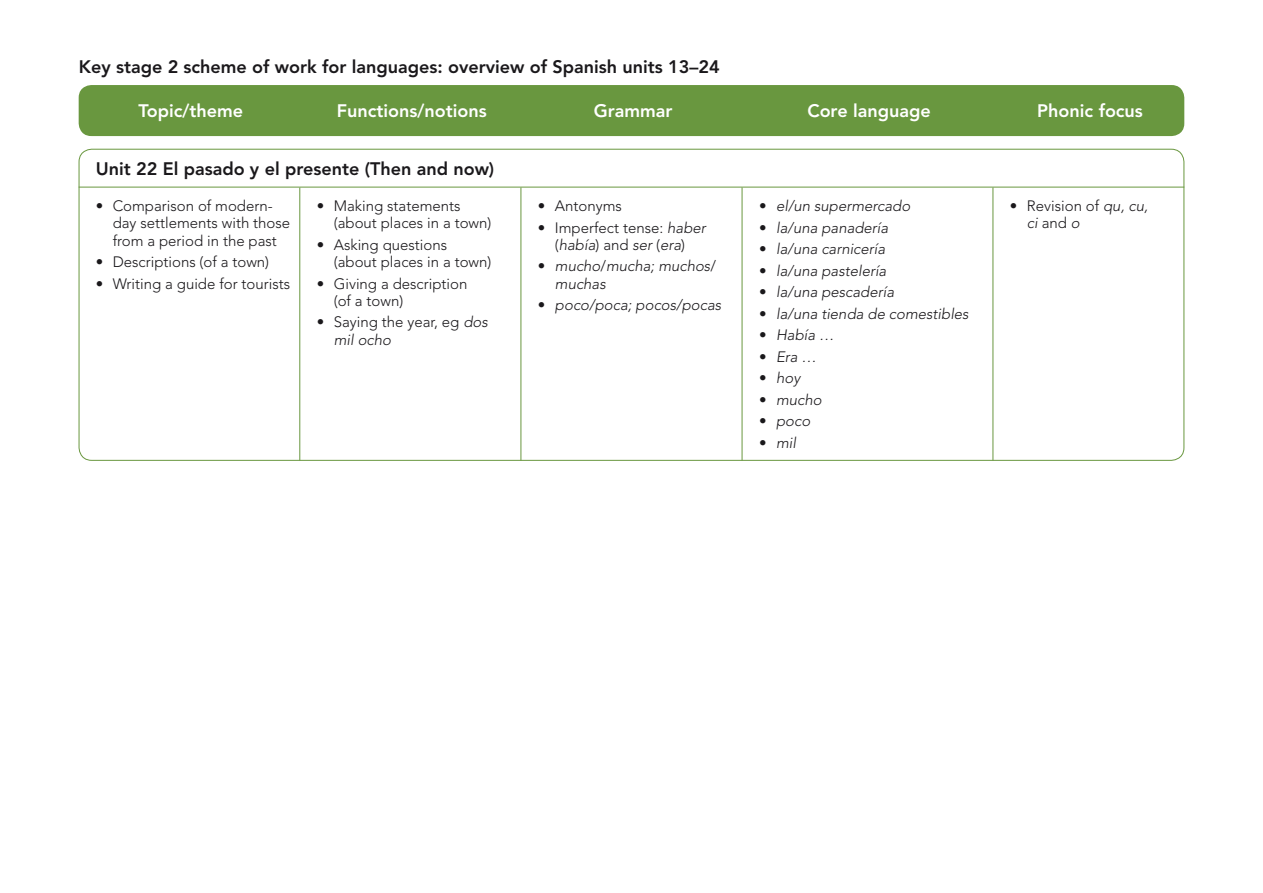
<style>
.page{position:relative;width:1263px;height:893px;background:#fff}
.page>*{position:absolute;margin:0;border:0;box-sizing:border-box;transform-origin:0 0}
.t1{font:800 18px "Avenir LT Std";color:#1a181b}
.t2{font:800 18px "Avenir LT Std";color:#fff}
.t3{font:300 15px/17.2px "Avenir LT Std";color:#1a181b}
.t4{font:italic 300 15px/17.2px "Avenir LT Std";color:#1a181b}
.s1{font-style:italic}
.s2{font-style:normal}
</style>
<div class="page">
<div style="left:79px;top:85px;width:1105px;height:51px;background:#69973f;border-radius:13px"></div>
<hr style="left:79px;top:187px;width:221px;height:1px;background:#69973f">
<hr style="left:300px;top:187px;width:221px;height:1px;background:#69973f">
<hr style="left:299px;top:187px;width:1px;height:273px;background:#69973f">
<hr style="left:521px;top:187px;width:221px;height:1px;background:#69973f">
<hr style="left:520px;top:187px;width:1px;height:273px;background:#69973f">
<hr style="left:742px;top:187px;width:251px;height:1px;background:#69973f">
<hr style="left:742px;top:187px;width:1px;height:273px;background:#69973f">
<hr style="left:993px;top:187px;width:191px;height:1px;background:#69973f">
<hr style="left:992px;top:187px;width:1px;height:273px;background:#69973f">
<svg style="left:94px;top:149px;width:402px;height:216px"></svg>
<div style="left:537px;top:202px;width:9px;height:8px;border:3px solid #fff;border-radius:50%"></div>
<div style="left:537px;top:223px;width:9px;height:9px;border:3px solid #fff;border-radius:50%"></div>
<div style="left:537px;top:262px;width:9px;height:8px;border:3px solid #fff;border-radius:50%"></div>
<svg style="left:551px;top:187px;width:174px;height:1px"></svg>
<div style="left:537px;top:301px;width:9px;height:8px;border:3px solid #fff;border-radius:50%"></div>
<div style="left:759px;top:202px;width:8px;height:8px;border:3px solid #fff;border-radius:50%"></div>
<div style="left:759px;top:223px;width:8px;height:9px;border:3px solid #fff;border-radius:50%"></div>
<div style="left:759px;top:245px;width:8px;height:8px;border:3px solid #fff;border-radius:50%"></div>
<div style="left:759px;top:266px;width:8px;height:9px;border:3px solid #fff;border-radius:50%"></div>
<div style="left:759px;top:288px;width:8px;height:8px;border:3px solid #fff;border-radius:50%"></div>
<div style="left:759px;top:309px;width:8px;height:9px;border:3px solid #fff;border-radius:50%"></div>
<div style="left:759px;top:331px;width:8px;height:8px;border:3px solid #fff;border-radius:50%"></div>
<div style="left:759px;top:352px;width:8px;height:9px;border:3px solid #fff;border-radius:50%"></div>
<div style="left:759px;top:374px;width:8px;height:8px;border:3px solid #fff;border-radius:50%"></div>
<div style="left:759px;top:395px;width:8px;height:9px;border:3px solid #fff;border-radius:50%"></div>
<div style="left:759px;top:417px;width:8px;height:8px;border:3px solid #fff;border-radius:50%"></div>
<svg style="left:773px;top:186px;width:199px;height:2px"></svg>
<div style="left:759px;top:438px;width:8px;height:9px;border:3px solid #fff;border-radius:50%"></div>
<div style="left:1009px;top:202px;width:9px;height:8px;border:3px solid #fff;border-radius:50%"></div>
<p class="t1" style="left:79px;top:56px;width:643px">Key stage 2 scheme of work for languages: overview of Spanish units 13–24</p>
<p class="t2" style="left:138px;top:100px;width:106px">Topic/theme</p>
<p class="t2" style="left:337px;top:100px;width:151px">Functions/notions</p>
<p class="t2" style="left:594px;top:100px;width:80px">Grammar</p>
<p class="t2" style="left:807px;top:100px;width:125px">Core language</p>
<p class="t2" style="left:1037px;top:100px;width:107px">Phonic focus</p>
<p class="t1" style="left:96px;top:158px;width:400px">Unit 22 El pasado y el presente (Then and now)</p>
<p class="t3" style="left:113px;top:197px;width:179px;text-indent:-17px">• Comparison of modern&shy;day settlements with those from a period in the past</p>
<p class="t3" style="left:96px;top:253px;width:175px">• Descriptions (of a town)</p>
<p class="t3" style="left:96px;top:275px;width:196px">• Writing a guide for tourists</p>
<p class="t3" style="left:1027px;top:197px;width:122px;text-indent:-17px">• Revision of <span class="s1">qu, cu, ci</span> and <span class="s1">o</span></p>
<p class="t3" style="left:334px;top:197px;width:159px;text-indent:-17px">• Making statements (about places in a town)</p>
<p class="t3" style="left:334px;top:236px;width:159px;text-indent:-17px">• Asking questions (about places in a town)</p>
<p class="t3" style="left:334px;top:275px;width:135px;text-indent:-17px">• Giving a description (of a town)</p>
<p class="t3" style="left:334px;top:314px;width:156px;text-indent:-17px">• Saying the year, eg <span class="s1">dos mil ocho</span></p>
<p class="t4" style="left:759px;top:198px;width:153px"><span class="s2">•</span> el/un supermercado</p>
<p class="t4" style="left:759px;top:219px;width:131px"><span class="s2">•</span> la/una panadería</p>
<p class="t4" style="left:759px;top:241px;width:128px"><span class="s2">•</span> la/una carnicería</p>
<p class="t4" style="left:759px;top:262px;width:129px"><span class="s2">•</span> la/una pastelería</p>
<p class="t4" style="left:759px;top:284px;width:137px"><span class="s2">•</span> la/una pescadería</p>
<p class="t4" style="left:759px;top:305px;width:211px"><span class="s2">•</span> la/una tienda de comestibles</p>
<p class="t4" style="left:759px;top:327px;width:77px"><span class="s2">•</span> Había …</p>
<p class="t4" style="left:759px;top:348px;width:59px"><span class="s2">•</span> Era …</p>
<p class="t4" style="left:759px;top:370px;width:43px"><span class="s2">•</span> hoy</p>
<p class="t4" style="left:759px;top:391px;width:64px"><span class="s2">•</span> mucho</p>
<p class="t4" style="left:759px;top:413px;width:53px"><span class="s2">•</span> poco</p>
<p class="t4" style="left:759px;top:434px;width:38px"><span class="s2">•</span> mil</p>
<p class="t3" style="left:538px;top:197px;width:85px">• Antonyms</p>
<p class="t3" style="left:538px;top:219px;width:169px;text-align:center">• Imperfect tense: <span class="s1">haber </span>(<span class="s1">había</span>) and <span class="s1">ser</span> (<span class="s1">era</span>)</p>
<p class="t4" style="left:555px;top:258px;width:162px;text-indent:-17px"><span class="s2">•</span> mucho<span class="s2">/</span>mucha; muchos<span class="s2">/ </span>muchas</p>
<p class="t4" style="left:538px;top:297px;width:185px"><span class="s2">•</span> poco/poca; pocos/pocas</p>
</div>
